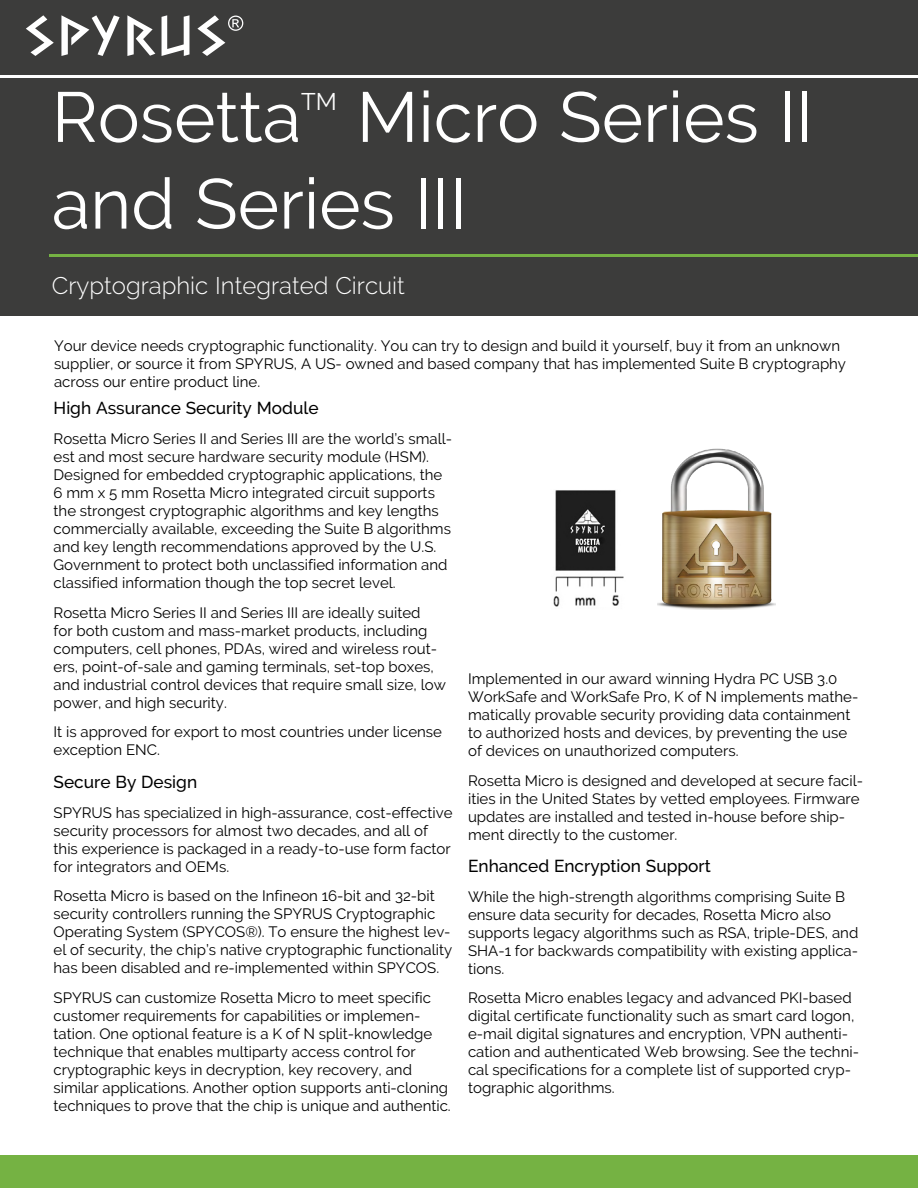
<style>
.page{position:relative;width:918px;height:1188px;background:#fff}
.page>*{position:absolute;margin:0;border:0;box-sizing:border-box;transform-origin:0 0}
.t1{font:70.5px/86.7px "Raleway";color:#fff}
.t2{font:300 24px "Raleway";color:#fff}
.t3{font:24px "Raleway";color:#fff}
.t4{font:500 17.25px "Raleway";color:#000}
.t5{font:15px/18px "Raleway";color:#000}
</style>
<div class="page">
<div style="left:0;top:0;width:918px;height:316px;background:#3c3c3b"></div>
<hr style="left:0;top:75px;width:918px;height:2px;background:#fff">
<svg style="left:26px;top:15px;width:28px;height:41px"></svg>
<svg style="left:61px;top:15px;width:59px;height:41px"></svg>
<svg style="left:127px;top:15px;width:28px;height:41px"></svg>
<svg style="left:162px;top:15px;width:27px;height:41px"></svg>
<svg style="left:197px;top:15px;width:46px;height:41px"></svg>
<hr style="left:50px;top:254px;width:868px;height:3px;background:#75b243">
<div style="left:0;top:1155px;width:918px;height:33px;background:#75b243"></div>
<img style="left:658px;top:448px;width:117px;height:162px">
<img style="left:553px;top:490px;width:71px;height:117px">
<h1 class="t1" style="left:52px;top:74px;width:763px;text-indent:305px">Micro Series II and Series III</h1>
<h1 class="t1" style="left:52px;top:74px;width:251px">Rosetta</h1>
<h2 class="t3" style="left:301px;top:88px;width:37px">TM</h2>
<h2 class="t2" style="left:52px;top:272px;width:355px">Cryptographic Integrated Circuit</h2>
<p class="t5" style="left:54px;top:337px;width:794px">Your device needs cryptographic functionality. You can try to design and build it yourself, buy it from an unknown supplier, or source it from SPYRUS, A US- owned and based company that has implemented Suite B cryptography across our entire product line.</p>
<p class="t4" style="left:54px;top:398px;width:266px">High Assurance Security Module</p>
<p class="t5" style="left:54px;top:430px;width:400px">Rosetta Micro Series II and Series III are the world’s small&shy;est and most secure hardware security module (HSM).<br>Designed for embedded cryptographic applications, the 6 mm x 5 mm Rosetta Micro integrated circuit supports the strongest cryptographic algorithms and key lengths commercially available, exceeding the Suite B algorithms and key length recommendations approved by the U.S.<br>Government to protect both unclassified information and classified information though the top secret level.</p>
<p class="t5" style="left:54px;top:603px;width:394px">Rosetta Micro Series II and Series III are ideally suited<br>for both custom and mass-market products, including computers, cell phones, PDAs, wired and wireless rout&shy;ers, point-of-sale and gaming terminals, set-top boxes, and industrial control devices that require small size, low power, and high security.</p>
<p class="t5" style="left:54px;top:723px;width:390px">It is approved for export to most countries under license exception ENC.</p>
<p class="t4" style="left:54px;top:772px;width:145px">Secure By Design</p>
<p class="t5" style="left:54px;top:803px;width:401px">SPYRUS has specialized in high-assurance, cost-effective security processors for almost two decades, and all of this experience is packaged in a ready-to-use form factor for integrators and OEMs.</p>
<p class="t5" style="left:54px;top:887px;width:400px">Rosetta Micro is based on the Infineon 16-bit and 32-bit security controllers running the SPYRUS Cryptographic Operating System (SPYCOS®). To ensure the highest lev&shy;el of security, the chip’s native cryptographic functionality has been disabled and re-implemented within SPYCOS.</p>
<p class="t5" style="left:54px;top:989px;width:399px">SPYRUS can customize Rosetta Micro to meet specific customer requirements for capabilities or implemen&shy;tation. One optional feature is a K of N split-knowledge technique that enables multiparty access control for cryptographic keys in decryption, key recovery, and similar applications. Another option supports anti-cloning techniques to prove that the chip is unique and authentic.</p>
<p class="t5" style="left:468px;top:670px;width:392px">Implemented in our award winning Hydra PC USB 3.0<br>WorkSafe and WorkSafe Pro, K of N implements mathe&shy;matically provable security providing data containment to authorized hosts and devices, by preventing the use of devices on unauthorized computers.</p>
<p class="t5" style="left:468px;top:771px;width:397px">Rosetta Micro is designed and developed at secure facil&shy;ities in the United States by vetted employees. Firmware updates are installed and tested in-house before ship&shy;ment directly to the customer.</p>
<p class="t4" style="left:468px;top:856px;width:244px">Enhanced Encryption Support</p>
<p class="t5" style="left:468px;top:887px;width:392px">While the high-strength algorithms comprising Suite B ensure data security for decades, Rosetta Micro also supports legacy algorithms such as RSA, triple-DES, and SHA-1 for backwards compatibility with existing applica&shy;tions.</p>
<p class="t5" style="left:468px;top:989px;width:392px">Rosetta Micro enables legacy and advanced PKI-based digital certificate functionality such as smart card logon, e-mail digital signatures and encryption, VPN authenti&shy;cation and authenticated Web browsing. See the techni&shy;cal specifications for a complete list of supported cryp&shy;tographic algorithms.</p>
</div>
